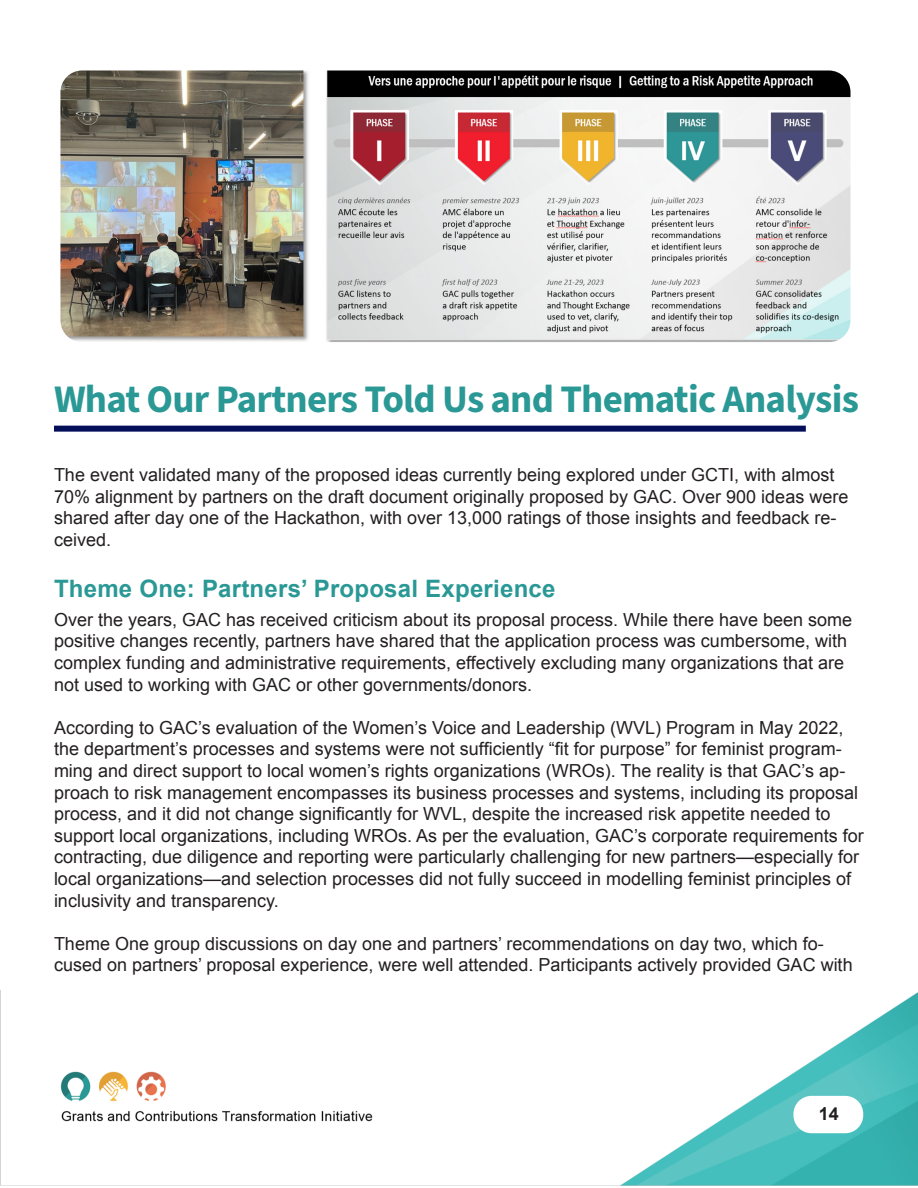
<style>
.page{position:relative;width:918px;height:1188px;background:#fff}
.page>*{position:absolute;margin:0;border:0;box-sizing:border-box;transform-origin:0 0}
.Heading{font:700 39px "Source Sans 3";letter-spacing:-.02em;color:#2a9895}
.Subheading{font:700 24px "Arial";letter-spacing:.01em;color:#2a9895}
.t1{font:18px/21.6px "Arial";color:#231f20}
.t2{font:700 18px "Arial";color:#231f20}
</style>
<div class="page">
<img style="left:0;top:990px;width:918px;height:196px">
<div style="left:54px;top:426px;width:752px;height:6px;background:#031059"></div>
<img style="left:60px;top:70px;width:790px;height:272px">
<div style="left:793px;top:1096px;width:70px;height:37px;background:#fff;border-radius:18px"></div>
<p class="Heading" style="left:54px;top:374px;width:807px">What Our Partners Told Us and Thematic Analysis</p>
<p class="t1" style="left:54px;top:464px;width:796px">The event validated many of the proposed ideas currently being explored under GCTI, with almost 70% alignment by partners on the draft document originally proposed by GAC. Over 900 ideas were shared after day one of the Hackathon, with over 13,000 ratings of those insights and feedback re&shy;ceived.</p>
<p class="Subheading" style="left:54px;top:573px;width:503px">Theme One: Partners’ Proposal Experience</p>
<p class="t1" style="left:54px;top:609px;width:800px">Over the years, GAC has received criticism about its proposal process. While there have been some positive changes recently, partners have shared that the application process was cumbersome, with complex funding and administrative requirements, effectively excluding many organizations that are not used to working with GAC or other governments/donors.</p>
<p class="t1" style="left:54px;top:717px;width:811px">According to GAC’s evaluation of the Women’s Voice and Leadership (WVL) Program in May 2022, the department’s processes and systems were not sufficiently “fit for purpose” for feminist program&shy;ming and direct support to local women’s rights organizations (WROs). The reality is that GAC’s ap&shy;proach to risk management encompasses its business processes and systems, including its proposal process, and it did not change significantly for WVL, despite the increased risk appetite needed to support local organizations, including WROs. As per the evaluation, GAC’s corporate requirements for contracting, due diligence and reporting were particularly challenging for new partners—especially for local organizations—and selection processes did not fully succeed in modelling feminist principles of inclusivity and transparency.</p>
<p class="t1" style="left:54px;top:933px;width:800px">Theme One group discussions on day one and partners’ recommendations on day two, which fo&shy;cused on partners’ proposal experience, were well attended. Participants actively provided GAC with</p>
<p class="t2" style="left:819px;top:1102px;width:22px">14</p>
</div>
